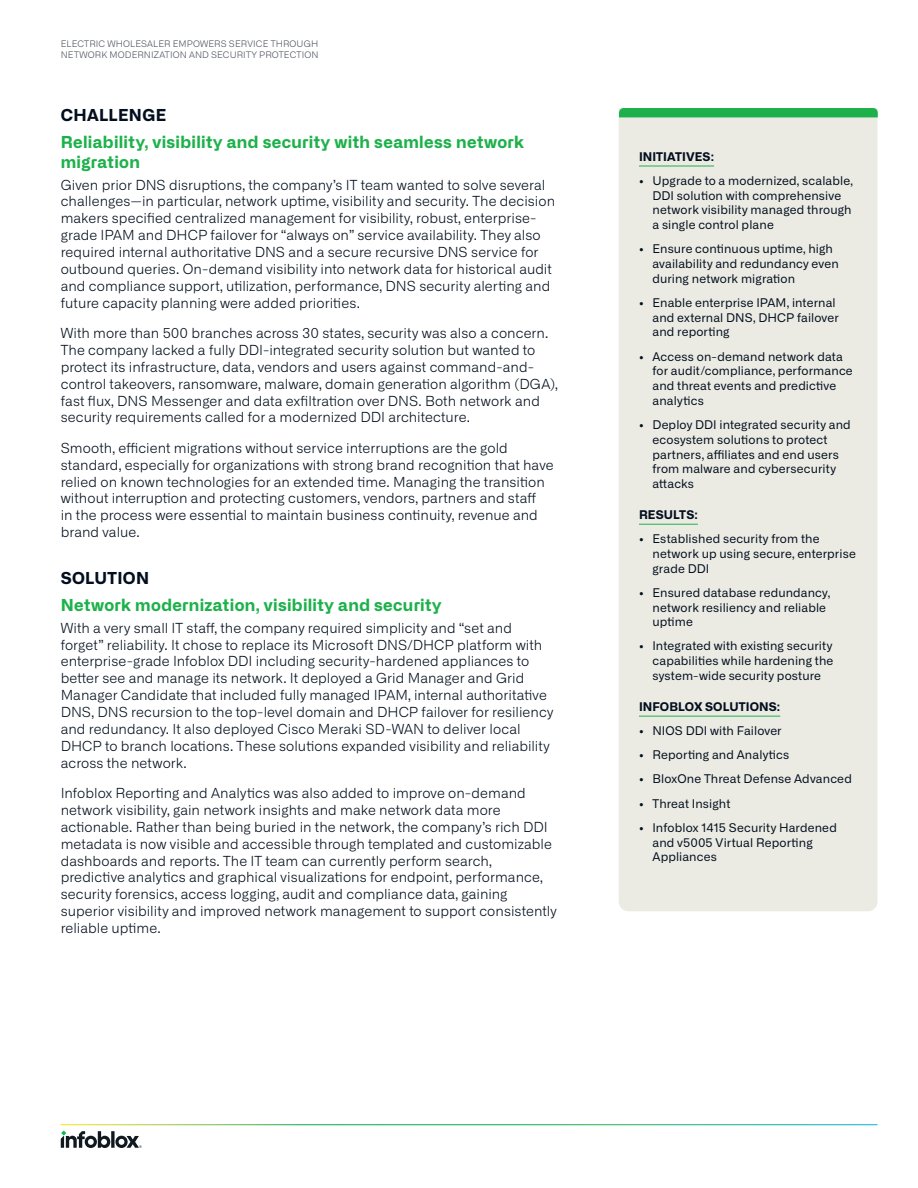
<style>
.page{position:relative;width:918px;height:1188px;background:#fff}
.page>*{position:absolute;margin:0;border:0;box-sizing:border-box;transform-origin:0 0}
.Heading_Level_1{font:700 16.5px/20.2px "Alliance No.2";letter-spacing:.02em;color:#1eb14b}
.Section{font:700 16.5px "Alliance No.2";letter-spacing:.02em;color:#030f1e}
.Body_text{font:300 13.8px/16.8px "Alliance No.1";letter-spacing:.005em;color:#030f1e}
.t1{font:12px/14.7px "Alliance No.1";letter-spacing:.01em;color:#030f1e}
.Side-bar_Section{font:700 12px "Alliance No.2";letter-spacing:.01em;color:#030f1e}
.t2{font:300 9px/10.5px "Alliance No.1";letter-spacing:.015em;color:#4d515e}
</style>
<div class="page">
<svg style="left:61px;top:1131px;width:81px;height:17px"></svg>
<div style="left:619px;top:117px;width:259px;height:794px;background:#ebebe4"></div>
<hr style="left:639px;top:166px;width:75px;height:1px;background:#1eb14b">
<hr style="left:639px;top:524px;width:59px;height:1px;background:#1eb14b">
<hr style="left:639px;top:716px;width:141px;height:1px;background:#1eb14b">
<div style="left:619px;top:108px;width:259px;height:9px;background:#1eb14b"></div>
<p class="t2" style="left:61px;top:39px;width:259px">ELECTRIC WHOLESALER EMPOWERS SERVICE THROUGH<br>NETWORK MODERNIZATION AND SECURITY PROTECTION</p>
<p class="Section" style="left:61px;top:104px;width:107px">CHALLENGE</p>
<p class="Heading_Level_1" style="left:61px;top:132px;width:465px">Reliability, visibility and security with seamless network migration</p>
<p class="Body_text" style="left:61px;top:176px;width:496px">Given prior DNS disruptions, the company’s IT team wanted to solve several challenges—in particular, network uptime, visibility and security. The decision makers specified centralized management for visibility, robust, enterprise&shy;grade IPAM and DHCP failover for “always on” service availability. They also required internal authoritative DNS and a secure recursive DNS service for outbound queries. On-demand visibility into network data for historical audit and compliance support, utilization, performance, DNS security alerting and future capacity planning were added priorities.</p>
<p class="Body_text" style="left:61px;top:325px;width:499px">With more than 500 branches across 30 states, security was also a concern.<br>The company lacked a fully DDI-integrated security solution but wanted to protect its infrastructure, data, vendors and users against command-and&shy;control takeovers, ransomware, malware, domain generation algorithm (DGA), fast flux, DNS Messenger and data exfiltration over DNS. Both network and security requirements called for a modernized DDI architecture.</p>
<p class="Body_text" style="left:61px;top:439px;width:494px">Smooth, efficient migrations without service interruptions are the gold standard, especially for organizations with strong brand recognition that have relied on known technologies for an extended time. Managing the transition without interruption and protecting customers, vendors, partners and staff<br>in the process were essential to maintain business continuity, revenue and brand value.</p>
<p class="Section" style="left:61px;top:568px;width:90px">SOLUTION</p>
<p class="Heading_Level_1" style="left:61px;top:595px;width:382px">Network modernization, visibility and security</p>
<p class="Body_text" style="left:61px;top:619px;width:494px">With a very small IT staff, the company required simplicity and “set and forget” reliability. It chose to replace its Microsoft DNS/DHCP platform with enterprise-grade Infoblox DDI including security-hardened appliances to better see and manage its network. It deployed a Grid Manager and Grid Manager Candidate that included fully managed IPAM, internal authoritative DNS, DNS recursion to the top-level domain and DHCP failover for resiliency and redundancy. It also deployed Cisco Meraki SD-WAN to deliver local DHCP to branch locations. These solutions expanded visibility and reliability across the network.</p>
<p class="Body_text" style="left:61px;top:785px;width:498px">Infoblox Reporting and Analytics was also added to improve on-demand network visibility, gain network insights and make network data more actionable. Rather than being buried in the network, the company’s rich DDI metadata is now visible and accessible through templated and customizable dashboards and reports. The IT team can currently perform search, predictive analytics and graphical visualizations for endpoint, performance, security forensics, access logging, audit and compliance data, gaining superior visibility and improved network management to support consistently reliable uptime.</p>
<p class="Side-bar_Section" style="left:639px;top:148px;width:77px">INITIATIVES:</p>
<p class="t1" style="left:652px;top:173px;width:202px;text-indent:-14px">• Upgrade to a modernized, scalable,<br>DDI solution with comprehensive network visibility managed through a single control plane</p>
<p class="t1" style="left:652px;top:242px;width:188px;text-indent:-14px">• Ensure continuous uptime, high availability and redundancy even during network migration</p>
<p class="t1" style="left:652px;top:295px;width:188px;text-indent:-14px">• Enable enterprise IPAM, internal and external DNS, DHCP failover and reporting</p>
<p class="t1" style="left:652px;top:349px;width:202px;text-indent:-14px">• Access on-demand network data for audit/compliance, performance and threat events and predictive analytics</p>
<p class="t1" style="left:652px;top:417px;width:200px;text-indent:-14px">• Deploy DDI integrated security and ecosystem solutions to protect partners, affiliates and end users from malware and cybersecurity attacks</p>
<p class="Side-bar_Section" style="left:639px;top:507px;width:60px">RESULTS:</p>
<p class="t1" style="left:652px;top:531px;width:205px;text-indent:-14px">• Established security from the network up using secure, enterprise grade DDI</p>
<p class="t1" style="left:652px;top:585px;width:179px;text-indent:-14px">• Ensured database redundancy, network resiliency and reliable uptime</p>
<p class="t1" style="left:652px;top:639px;width:182px;text-align:justify;text-indent:-14px">• Integrated with existing security capabilities while hardening the system-wide security posture</p>
<p class="Side-bar_Section" style="left:639px;top:699px;width:143px">INFOBLOX SOLUTIONS:</p>
<p class="t1" style="left:639px;top:723px;width:144px">• NIOS DDI with Failover</p>
<p class="t1" style="left:639px;top:748px;width:152px">• Reporting and Analytics</p>
<p class="t1" style="left:639px;top:772px;width:214px">• BloxOne Threat Defense Advanced</p>
<p class="t1" style="left:639px;top:796px;width:93px">• Threat Insight</p>
<p class="t1" style="left:652px;top:820px;width:186px;text-indent:-14px">• Infoblox 1415 Security Hardened and v5005 Virtual Reporting<br>Appliances</p>
</div>
